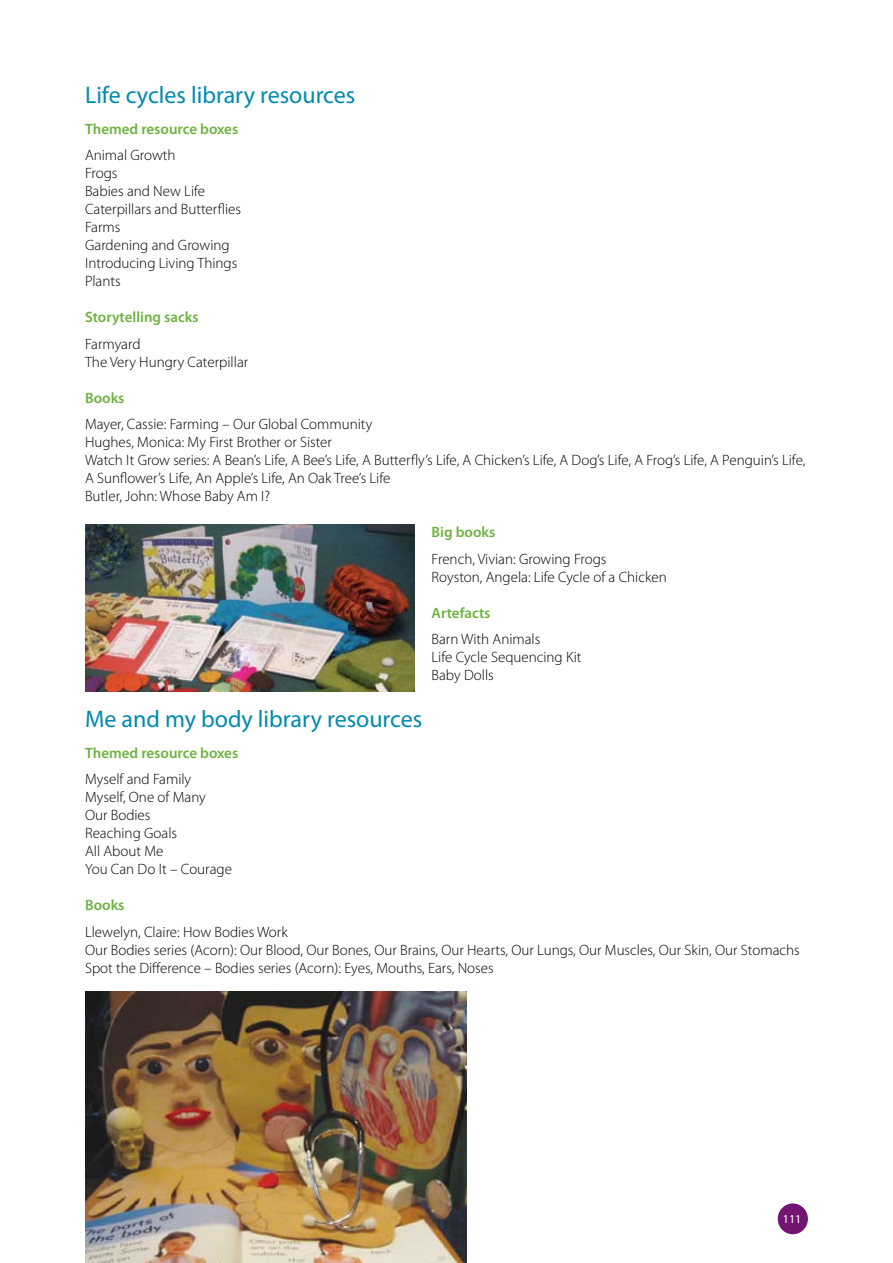
<style>
.page{position:relative;width:893px;height:1263px;background:#fff}
.page>*{position:absolute;margin:0;border:0;box-sizing:border-box;transform-origin:0 0}
.t1{font:24px "Myriad Pro";color:#008ab0}
.t2{font:300 15px/18px "Myriad Pro";color:#000}
.t3{font:600 15px "Myriad Pro";color:#6db33f}
.t4{font:12px "Myriad Pro";color:#fff}
</style>
<div class="page">
<div style="left:778px;top:1203px;width:30px;height:31px;background:#731472;border-radius:50%"></div>
<img style="left:85px;top:524px;width:330px;height:167px">
<img style="left:85px;top:991px;width:381px;height:272px">
<h1 class="t1" style="left:85px;top:80px;width:272px">Life cycles library resources</h1>
<p class="t3" style="left:85px;top:119px;width:155px">Themed resource boxes</p>
<p class="t2" style="left:85px;top:147px;width:157px">Animal Growth<br>Frogs<br>Babies and New Life<br>Caterpillars and Butterflies<br>Farms<br>Gardening and Growing<br>Introducing Living Things<br>Plants</p>
<p class="t3" style="left:85px;top:308px;width:115px">Storytelling sacks</p>
<p class="t2" style="left:85px;top:335px;width:165px">Farmyard<br>The Very Hungry Caterpillar</p>
<p class="t3" style="left:85px;top:388px;width:41px">Books</p>
<p class="t2" style="left:85px;top:416px;width:722px">Mayer, Cassie: Farming – Our Global Community<br>Hughes, Monica: My First Brother or Sister<br>Watch It Grow series: A Bean’s Life, A Bee’s Life, A Butterfly’s Life, A Chicken’s Life, A Dog’s Life, A Frog’s Life, A Penguin’s Life, A Sunflower’s Life, An Apple’s Life, An Oak Tree’s Life<br>Butler, John: Whose Baby Am I?</p>
<p class="t3" style="left:432px;top:523px;width:65px">Big books</p>
<p class="t2" style="left:432px;top:550px;width:237px">French, Vivian: Growing Frogs<br>Royston, Angela: Life Cycle of a Chicken</p>
<p class="t3" style="left:432px;top:603px;width:60px">Artefacts</p>
<p class="t2" style="left:432px;top:631px;width:151px">Barn With Animals<br>Life Cycle Sequencing Kit<br>Baby Dolls</p>
<h1 class="t1" style="left:85px;top:704px;width:339px">Me and my body library resources</h1>
<p class="t3" style="left:85px;top:743px;width:155px">Themed resource boxes</p>
<p class="t2" style="left:85px;top:771px;width:148px">Myself and Family<br>Myself, One of Many<br>Our Bodies<br>Reaching Goals<br>All About Me<br>You Can Do It – Courage</p>
<p class="t3" style="left:85px;top:896px;width:41px">Books</p>
<p class="t2" style="left:85px;top:923px;width:716px">Llewelyn, Claire: How Bodies Work<br>Our Bodies series (Acorn): Our Blood, Our Bones, Our Brains, Our Hearts, Our Lungs, Our Muscles, Our Skin, Our Stomachs<br>Spot the Difference – Bodies series (Acorn): Eyes, Mouths, Ears, Noses</p>
<p class="t4" style="left:783px;top:1211px;width:20px">111</p>
</div>
